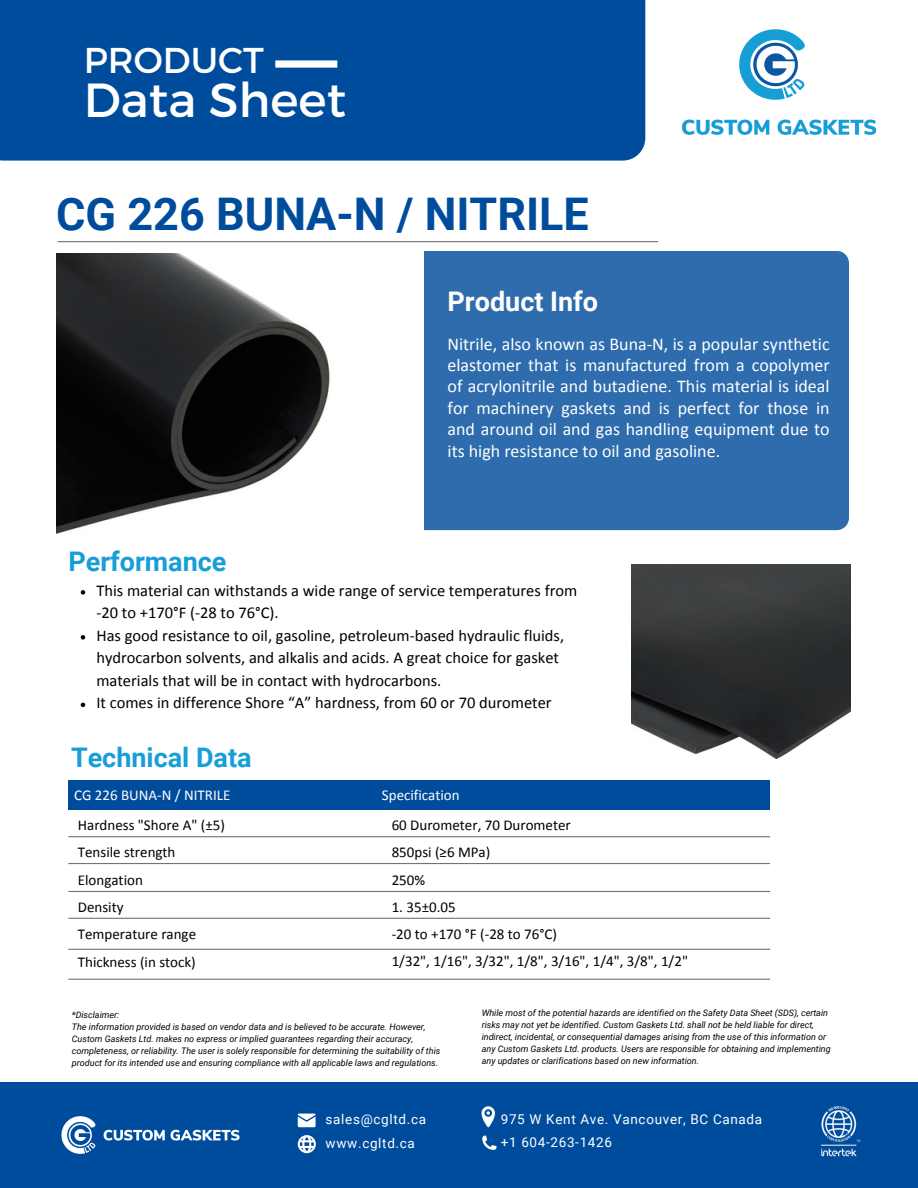
<style>
.page{position:relative;width:918px;height:1188px;background:#fff}
.page>*{position:absolute;margin:0;border:0;box-sizing:border-box;transform-origin:0 0}
.t1{font:47.85px "Montserrat";color:#fff}
.t2{font:700 45px "Roboto";color:#004c9c}
.t3{font:35.85px "Montserrat";color:#fff}
.t4{font:700 27px "Roboto";color:#179ed7}
.t5{font:700 27px "Roboto";color:#fff}
.t6{font:18px/21.3px "Calibri";color:#fff;text-align:justify}
.t7{font:16.5px/22.5px "Calibri";color:#000}
.t8{font:15px "Calibri";color:#000}
.t9{font:15px "Calibri";color:#fff}
.t10{font:13.5px "Roboto";letter-spacing:.05em;color:#fff}
.t11{font:italic 9px/12px "Roboto";color:#000}
</style>
<div class="page">
<img style="left:56px;top:253px;width:274px;height:282px">
<hr style="left:58px;top:241px;width:600px;height:1px;background:#737373">
<div style="left:424px;top:251px;width:425px;height:279px;background:#2e6cad"></div>
<img style="left:631px;top:564px;width:219px;height:196px">
<div style="left:0;top:1082px;width:918px;height:106px;background:#004c9c"></div>
<img style="left:62px;top:1117px;width:177px;height:37px">
<svg style="left:298px;top:1114px;width:18px;height:13px"></svg>
<svg style="left:298px;top:1135px;width:18px;height:18px"></svg>
<svg style="left:482px;top:1106px;width:13px;height:21px"></svg>
<svg style="left:482px;top:1136px;width:15px;height:14px"></svg>
<img style="left:820px;top:1105px;width:41px;height:52px">
<div style="left:68px;top:780px;width:702px;height:30px;background:#004c9c"></div>
<hr style="left:68px;top:836px;width:702px;height:1px;background:#737373">
<hr style="left:68px;top:863px;width:702px;height:1px;background:#737373">
<hr style="left:68px;top:891px;width:702px;height:1px;background:#737373">
<hr style="left:68px;top:918px;width:702px;height:1px;background:#737373">
<hr style="left:68px;top:949px;width:702px;height:1px;background:#737373">
<hr style="left:68px;top:979px;width:702px;height:1px;background:#737373">
<svg style="left:81px;top:590px;width:4px;height:5px"></svg>
<svg style="left:81px;top:635px;width:4px;height:5px"></svg>
<svg style="left:81px;top:703px;width:4px;height:4px"></svg>
<img style="left:740px;top:29px;width:64px;height:71px">
<img style="left:681px;top:119px;width:195px;height:16px">
<div style="left:0;top:0;width:645px;height:161px;background:#004c9c"></div>
<div style="left:275px;top:60px;width:62px;height:8px;background:#fff"></div>
<p class="t3" style="left:84px;top:36px;width:182px">PRODUCT</p>
<p class="t1" style="left:84px;top:69px;width:264px">Data Sheet</p>
<p class="t2" style="left:56px;top:188px;width:534px">CG 226 BUNA-N / NITRILE</p>
<p class="t5" style="left:448px;top:286px;width:152px">Product Info</p>
<p class="t6" style="left:448px;top:335px;width:384px">Nitrile, also known as Buna-N, is a popular synthetic elastomer that is manufactured from a copolymer of acrylonitrile and butadiene. This material is ideal for machinery gaskets and is perfect for those in and around oil and gas handling equipment due to its high resistance to oil and gasoline.</p>
<p class="t4" style="left:68px;top:546px;width:160px">Performance</p>
<p class="t7" style="left:96px;top:580px;width:482px">This material can withstands a wide range of service temperatures from -20 to +170°F (-28 to 76°C).</p>
<p class="t7" style="left:96px;top:625px;width:469px">Has good resistance to oil, gasoline, petroleum-based hydraulic fluids, hydrocarbon solvents, and alkalis and acids. A great choice for gasket materials that will be in contact with hydrocarbons.</p>
<p class="t7" style="left:96px;top:693px;width:457px">It comes in difference Shore “A” hardness, from 60 or 70 durometer</p>
<p class="t4" style="left:71px;top:742px;width:182px">Technical Data</p>
<h5 class="t9" style="left:74px;top:789px;width:158px">CG 226 BUNA-N / NITRILE</h5>
<h4 class="t9" style="left:382px;top:789px;width:79px">Specification</h4>
<p class="t8" style="left:78px;top:819px;width:149px">Hardness "Shore A" (±5)</p>
<h4 class="t8" style="left:392px;top:819px;width:181px">60 Durometer, 70 Durometer</h4>
<p class="t8" style="left:78px;top:846px;width:99px">Tensile strength</p>
<p class="t8" style="left:392px;top:846px;width:100px">850psi (≥6 MPa)</p>
<p class="t8" style="left:78px;top:874px;width:67px">Elongation</p>
<p class="t8" style="left:392px;top:874px;width:35px">250%</p>
<h4 class="t8" style="left:78px;top:901px;width:47px">Density</h4>
<h6 class="t8" style="left:392px;top:901px;width:66px">1. 35±0.05</h6>
<p class="t8" style="left:78px;top:927px;width:120px">Temperature range</p>
<p class="t8" style="left:392px;top:927px;width:167px">-20 to +170 °F (-28 to 76°C)</p>
<p class="t8" style="left:78px;top:955px;width:119px">Thickness (in stock)</p>
<p class="t8" style="left:392px;top:955px;width:298px">1/32", 1/16", 3/32", 1/8", 3/16", 1/4", 3/8", 1/2"</p>
<p class="t11" style="left:72px;top:1009px;width:49px">*Disclaimer:</p>
<p class="t11" style="left:72px;top:1021px;width:370px">The information provided is based on vendor data and is believed to be accurate. However, Custom Gaskets Ltd. makes no express or implied guarantees regarding their accuracy, completeness, or reliability. The user is solely responsible for determining the suitability of this product for its intended use and ensuring compliance with all applicable laws and regulations.</p>
<h2 class="t10" style="left:326px;top:1111px;width:102px">sales@cgltd.ca</h2>
<p class="t10" style="left:326px;top:1136px;width:91px">www.cgltd.ca</p>
<p class="t11" style="left:482px;top:1007px;width:351px">While most of the potential hazards are identified on the Safety Data Sheet (SDS), certain risks may not yet be identified. Custom Gaskets Ltd. shall not be held liable for direct, indirect, incidental, or consequential damages arising from the use of this information or any Custom Gaskets Ltd. products. Users are responsible for obtaining and implementing any updates or clarifications based on new information.</p>
<p class="t10" style="left:501px;top:1111px;width:263px">975 W Kent Ave. Vancouver, BC Canada</p>
<h1 class="t10" style="left:501px;top:1135px;width:113px">+1 604-263-1426</h1>
</div>
